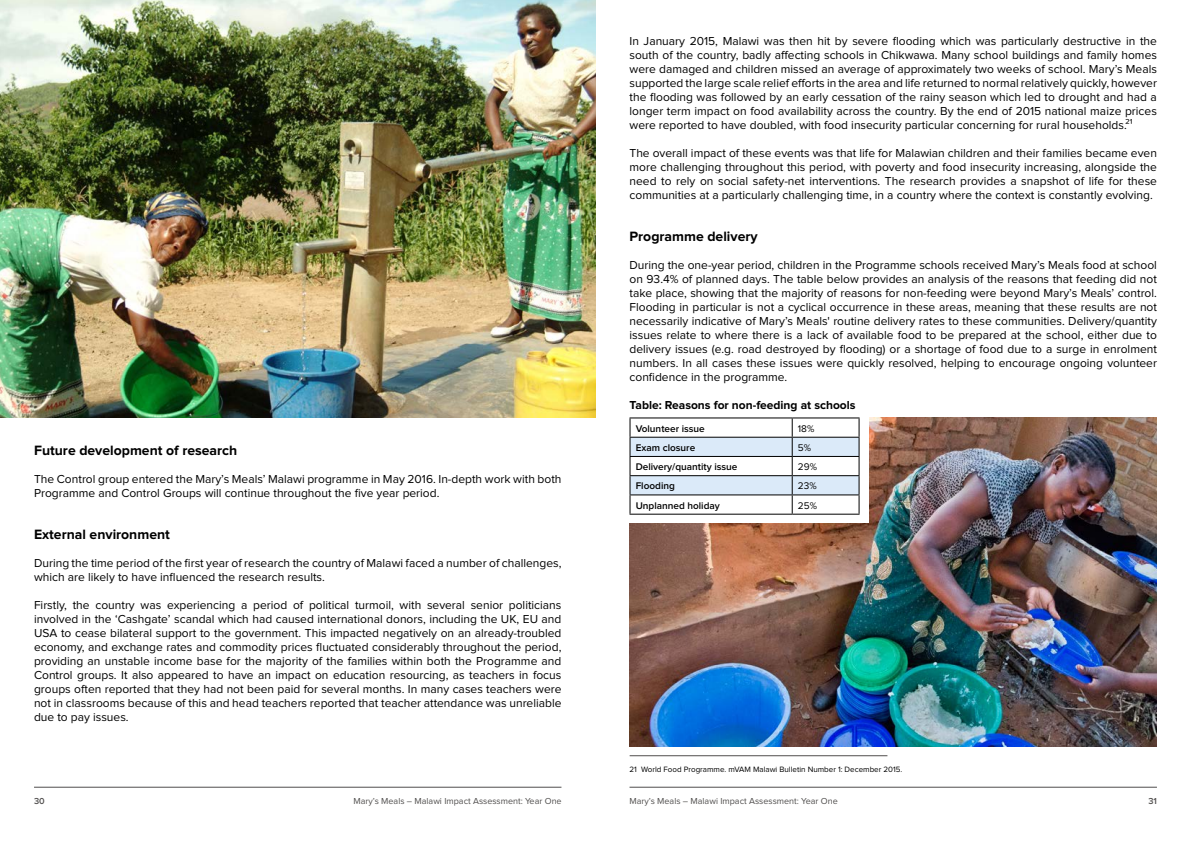
<style>
.page{position:relative;width:1191px;height:842px;background:#fff}
.page>*{position:absolute;margin:0;border:0;box-sizing:border-box;transform-origin:0 0}
.t1{font:700 14px "Proxima Nova";color:#000}
.t2{font:12px/14px "Proxima Nova";color:#000;text-align:justify}
.t3{font:700 12px "Proxima Nova";color:#000}
.t4{font:600 10px "Proxima Nova";color:#000}
.t5{font:10px "Proxima Nova";color:#000}
.t6{font:9px "Proxima Nova";color:#504e4d}
.t7{font:600 9px "Proxima Nova";color:#504e4d}
.t8{font:8px "Proxima Nova";color:#000}
</style>
<div class="page">
<hr style="left:629px;top:787px;width:528px;height:1px;background:#504e4d">
<hr style="left:34px;top:787px;width:527px;height:1px;background:#504e4d">
<img style="left:0;top:0;width:595px;height:418px">
<img style="left:629px;top:418px;width:528px;height:328px">
<div style="left:621px;top:394px;width:247px;height:129px;background:#fff"></div>
<hr style="left:629px;top:417px;width:163px;height:1px;background:#000">
<hr style="left:792px;top:417px;width:67px;height:1px;background:#000">
<svg style="left:629px;top:418px;width:230px;height:96px"></svg>
<hr style="left:629px;top:514px;width:163px;height:1px;background:#000">
<hr style="left:792px;top:514px;width:67px;height:1px;background:#000">
<hr style="left:629px;top:755px;width:258px;height:1px;background:#504e4d">
<p class="t1" style="left:34px;top:444px;width:205px">Future development of research</p>
<p class="t2" style="left:34px;top:473px;width:529px">The Control group entered the Mary’s Meals’ Malawi programme in May 2016. In-depth work with both<br>Programme and Control Groups will continue throughout the five year period.</p>
<p class="t1" style="left:34px;top:528px;width:137px">External environment</p>
<p class="t2" style="left:34px;top:557px;width:529px">During the time period of the first year of research the country of Malawi faced a number of challenges, which are likely to have influenced the research results.</p>
<p class="t2" style="left:34px;top:599px;width:529px">Firstly, the country was experiencing a period of political turmoil, with several senior politicians involved in the ‘Cashgate’ scandal which had caused international donors, including the UK, EU and USA to cease bilateral support to the government. This impacted negatively on an already-troubled economy, and exchange rates and commodity prices fluctuated considerably throughout the period, providing an unstable income base for the majority of the families within both the Programme and Control groups. It also appeared to have an impact on education resourcing, as teachers in focus groups often reported that they had not been paid for several months. In many cases teachers were not in classrooms because of this and head teachers reported that teacher attendance was unreliable due to pay issues.</p>
<p class="t2" style="left:629px;top:34px;width:529px">In January 2015, Malawi was then hit by severe flooding which was particularly destructive in the south of the country, badly affecting schools in Chikwawa. Many school buildings and family homes were damaged and children missed an average of approximately two weeks of school. Mary’s Meals supported the large scale relief efforts in the area and life returned to normal relatively quickly, however the flooding was followed by an early cessation of the rainy season which led to drought and had a longer term impact on food availability across the country. By the end of 2015 national maize prices were reported to have doubled, with food insecurity particular concerning for rural households.21</p>
<p class="t2" style="left:629px;top:146px;width:529px">The overall impact of these events was that life for Malawian children and their families became even more challenging throughout this period, with poverty and food insecurity increasing, alongside the need to rely on social safety-net interventions. The research provides a snapshot of life for these communities at a particularly challenging time, in a country where the context is constantly evolving.</p>
<p class="t1" style="left:629px;top:230px;width:130px">Programme delivery</p>
<p class="t2" style="left:629px;top:258px;width:529px">During the one-year period, children in the Programme schools received Mary’s Meals food at school on 93.4% of planned days. The table below provides an analysis of the reasons that feeding did not take place, showing that the majority of reasons for non-feeding were beyond Mary’s Meals’ control.<br>Flooding in particular is not a cyclical occurrence in these areas, meaning that these results are not necessarily indicative of Mary’s Meals' routine delivery rates to these communities. Delivery/quantity issues relate to where there is a lack of available food to be prepared at the school, either due to delivery issues (e.g. road destroyed by flooding) or a shortage of food due to a surge in enrolment numbers. In all cases these issues were quickly resolved, helping to encourage ongoing volunteer confidence in the programme.</p>
<p class="t3" style="left:629px;top:399px;width:228px">Table: Reasons for non-feeding at schools</p>
<p class="t4" style="left:635px;top:424px;width:71px">Volunteer issue</p>
<p class="t5" style="left:798px;top:424px;width:18px">18%</p>
<p class="t4" style="left:635px;top:443px;width:61px">Exam closure</p>
<p class="t5" style="left:798px;top:443px;width:15px">5%</p>
<p class="t4" style="left:635px;top:462px;width:103px">Delivery/quantity issue</p>
<p class="t5" style="left:798px;top:462px;width:21px">29%</p>
<p class="t4" style="left:635px;top:481px;width:41px">Flooding</p>
<p class="t5" style="left:798px;top:481px;width:20px">23%</p>
<p class="t4" style="left:635px;top:501px;width:86px">Unplanned holiday</p>
<p class="t5" style="left:798px;top:501px;width:21px">25%</p>
<p class="t8" style="left:629px;top:766px;width:274px">21 World Food Programme. mVAM Malawi Bulletin Number 1: December 2015.</p>
<p class="t7" style="left:34px;top:797px;width:12px">30</p>
<p class="t6" style="left:353px;top:797px;width:210px">Mary’s Meals – Malawi Impact Assessment: Year One</p>
<p class="t6" style="left:629px;top:797px;width:210px">Mary’s Meals – Malawi Impact Assessment: Year One</p>
<p class="t7" style="left:1148px;top:797px;width:10px">31</p>
</div>
